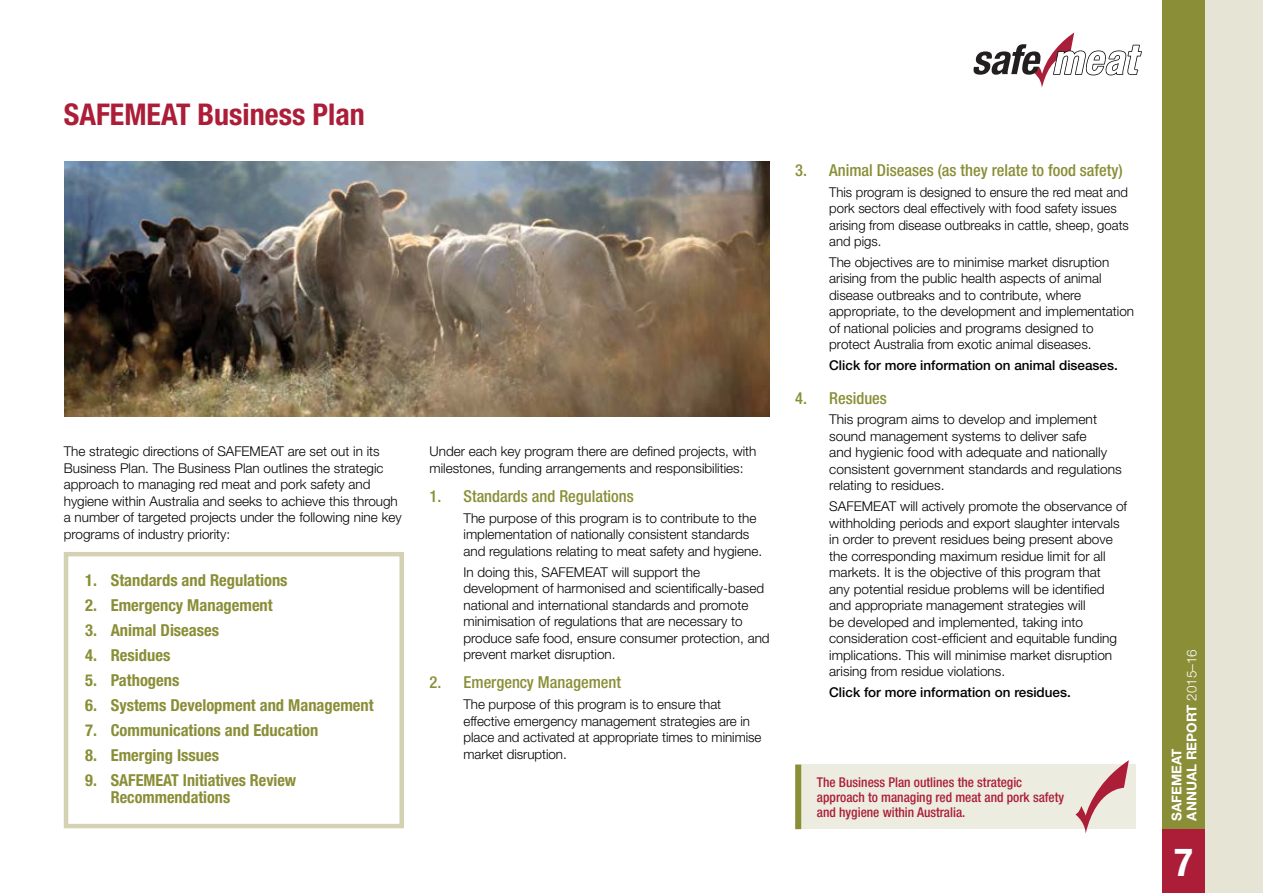
<style>
.page{position:relative;width:1263px;height:893px;background:#fff}
.page>*{position:absolute;margin:0;border:0;box-sizing:border-box;transform-origin:0 0}
.t1{font:700 condensed 39px "Helvetica Neue";color:#fff}
.t2{font:700 condensed 30px "Helvetica Neue";color:#ac1d38}
.t3{font:700 condensed 16.5px/16.5px "Helvetica Neue";color:#8a8e36}
.t4{font:500 condensed 16.5px "Helvetica Neue";color:#8a8e36}
.t5{font:300 13.5px/16.5px "Helvetica Neue";color:#000}
.t6{font:500 condensed 13.5px/15px "Helvetica Neue";color:#ac1d38}
.t7{font:500 13.5px "Helvetica Neue";color:#000}
.t8{font:700 13.5px/15px "Helvetica Neue";color:#fff}
.s1{font-weight:300}
</style>
<div class="page">
<div style="left:64px;top:552px;width:340px;height:276px;border:4px solid #d4d2b3"></div>
<img style="left:64px;top:162px;width:706px;height:255px">
<div style="left:795px;top:765px;width:340px;height:64px;background:#edece0"></div>
<div style="left:795px;top:765px;width:6px;height:64px;background:#8a8e36"></div>
<svg style="left:1075px;top:760px;width:54px;height:74px"></svg>
<svg style="left:973px;top:33px;width:169px;height:54px"></svg>
<div style="left:1162px;top:0;width:101px;height:893px;background:#e6e4d4"></div>
<div style="left:1162px;top:829px;width:43px;height:64px;background:#ac1d38"></div>
<div style="left:1162px;top:0;width:43px;height:829px;background:#8a8e36"></div>
<h2 class="t2" style="left:64px;top:96px;width:302px">SAFEMEAT Business Plan</h2>
<p class="t5" style="left:64px;top:443px;width:339px">The strategic directions of SAFEMEAT are set out in its Business Plan. The Business Plan outlines the strategic approach to managing red meat and pork safety and hygiene within Australia and seeks to achieve this through a number of targeted projects under the following nine key programs of industry priority:</p>
<p class="t3" style="left:85px;top:572px;width:204px">1. Standards and Regulations</p>
<p class="t3" style="left:85px;top:597px;width:189px">2. Emergency Management</p>
<p class="t3" style="left:85px;top:622px;width:135px">3. Animal Diseases</p>
<p class="t3" style="left:85px;top:647px;width:87px">4. Residues</p>
<p class="t3" style="left:85px;top:672px;width:96px">5. Pathogens</p>
<p class="t3" style="left:85px;top:697px;width:290px">6. Systems Development and Management</p>
<p class="t3" style="left:85px;top:722px;width:235px">7. Communications and Education</p>
<p class="t3" style="left:85px;top:747px;width:135px">8. Emerging Issues</p>
<p class="t3" style="left:111px;top:772px;width:187px;text-indent:-26px">9. SAFEMEAT Initiatives Review<br>Recommendations</p>
<p class="t5" style="left:429px;top:443px;width:328px">Under each key program there are defined projects, with milestones, funding arrangements and responsibilities:</p>
<p class="t4" style="left:429px;top:486px;width:206px">1. Standards and Regulations</p>
<p class="t5" style="left:463px;top:509px;width:300px">The purpose of this program is to contribute to the implementation of nationally consistent standards and regulations relating to meat safety and hygiene.</p>
<p class="t5" style="left:463px;top:563px;width:308px">In doing this, SAFEMEAT will support the development of harmonised and scientifically-based national and international standards and promote minimisation of regulations that are necessary to produce safe food, ensure consumer protection, and prevent market disruption.</p>
<p class="t4" style="left:429px;top:673px;width:193px">2. Emergency Management</p>
<p class="t5" style="left:463px;top:696px;width:299px">The purpose of this program is to ensure that effective emergency management strategies are in place and activated at appropriate times to minimise market disruption.</p>
<p class="t4" style="left:795px;top:160px;width:329px">3. Animal Diseases (as they relate to food safety)</p>
<p class="t5" style="left:829px;top:183px;width:301px">This program is designed to ensure the red meat and pork sectors deal effectively with food safety issues arising from disease outbreaks in cattle, sheep, goats and pigs.</p>
<p class="t5" style="left:829px;top:253px;width:306px">The objectives are to minimise market disruption arising from the public health aspects of animal disease outbreaks and to contribute, where appropriate, to the development and implementation of national policies and programs designed to protect Australia from exotic animal diseases.</p>
<p class="t7" style="left:829px;top:357px;width:290px">Click for more information on animal diseases.</p>
<p class="t4" style="left:795px;top:388px;width:93px">4. Residues</p>
<p class="t5" style="left:829px;top:411px;width:294px">This program aims to develop and implement sound management systems to deliver safe<br>and hygienic food with adequate and nationally consistent government standards and regulations relating to residues.</p>
<p class="t5" style="left:829px;top:498px;width:299px">SAFEMEAT will actively promote the observance of withholding periods and export slaughter intervals in order to prevent residues being present above the corresponding maximum residue limit for all markets. It is the objective of this program that<br>any potential residue problems will be identified and appropriate management strategies will<br>be developed and implemented, taking into consideration cost-efficient and equitable funding implications. This will minimise market disruption arising from residue violations.</p>
<p class="t7" style="left:829px;top:684px;width:243px">Click for more information on residues.</p>
<p class="t6" style="left:817px;top:775px;width:249px">The Business Plan outlines the strategic approach to managing red meat and pork safety and hygiene within Australia.</p>
<p class="t8" style="left:1169px;top:821px;width:173px;rotate:-90deg">SAFEMEAT<br>ANNUAL REPORT <span class="s1">2015–16</span></p>
<h1 class="t1" style="left:1174px;top:839px;width:20px">7</h1>
</div>
